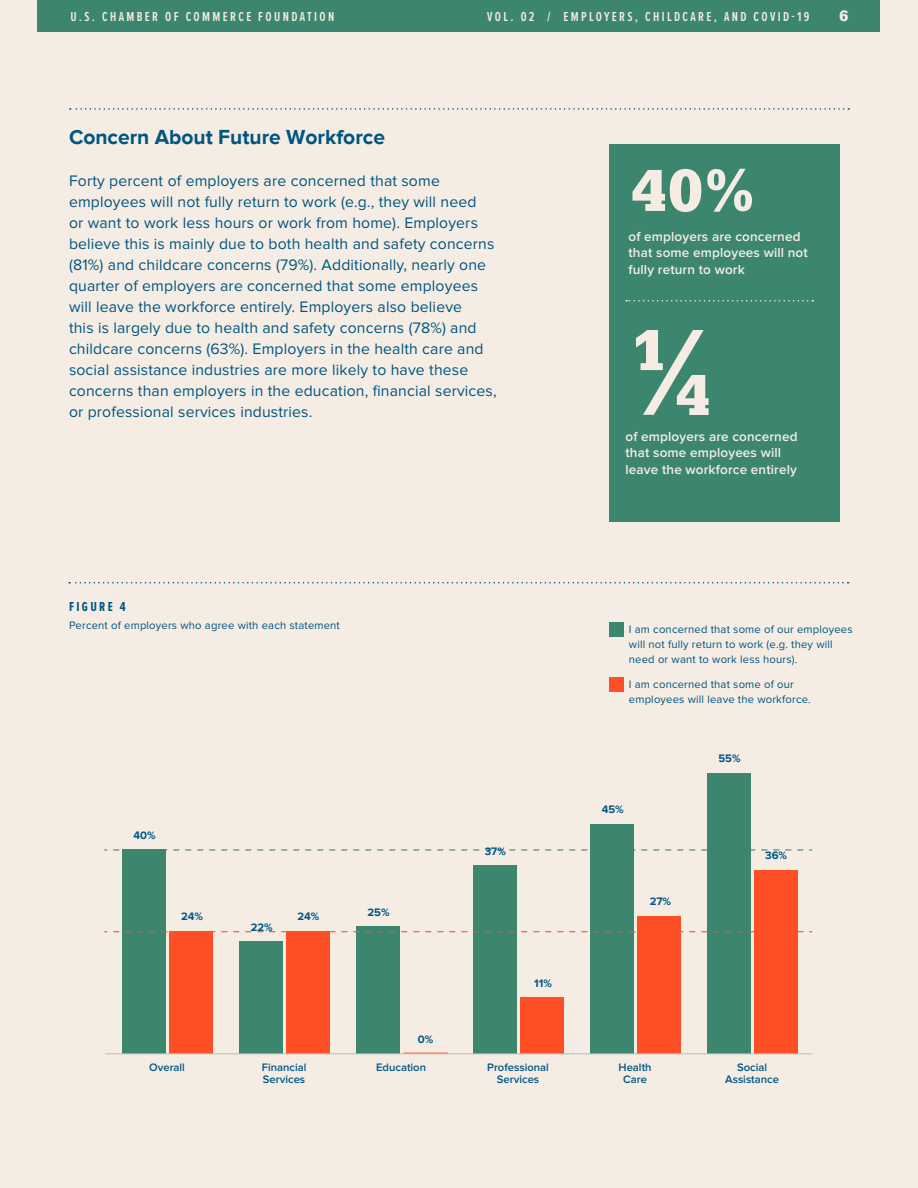
<style>
.page{position:relative;width:918px;height:1188px;background:#f5ede4}
.page>*{position:absolute;margin:0;border:0;box-sizing:border-box;transform-origin:0 0}
.t1{font:700 61.5px "Serifa";color:#f5ede4}
.t2{font:700 21px "Proxima Nova";color:#005581}
.t3{font:15.75px/21px "Proxima Nova";letter-spacing:.01em;color:#005581}
.t4{font:700 15.75px "Serifa";color:#f5ede4}
.t5{font:600 13.5px/16.5px "Proxima Nova";letter-spacing:.01em;color:#f5ede4}
.t6{font:600 13.5px "Proxima Nova Ex Cn";letter-spacing:.175em;color:#f5ede4}
.t7{font:700 13.5px "Proxima Nova Ex Cn";letter-spacing:.175em;color:#005581}
.t8{font:11.25px/15px "Proxima Nova";letter-spacing:.015em;color:#005581}
.t9{font:600 11.25px/12.8px "Proxima Nova";color:#005685;text-align:center}
.t10{font:700 11.25px "Proxima Nova";color:#005685}
</style>
<div class="page">
<div style="left:38px;top:0;width:842px;height:32px;background:#3c866f"></div>
<svg style="left:70px;top:108px;width:779px;height:2px"></svg>
<svg style="left:69px;top:582px;width:780px;height:2px"></svg>
<div style="left:169px;top:931px;width:44px;height:123px;background:#ff4f25"></div>
<div style="left:287px;top:931px;width:43px;height:123px;background:#ff4f25"></div>
<div style="left:521px;top:997px;width:43px;height:57px;background:#ff4f25"></div>
<div style="left:638px;top:916px;width:43px;height:138px;background:#ff4f25"></div>
<div style="left:755px;top:870px;width:43px;height:184px;background:#ff4f25"></div>
<div style="left:123px;top:849px;width:43px;height:205px;background:#3c866f"></div>
<div style="left:240px;top:941px;width:43px;height:113px;background:#3c866f"></div>
<div style="left:357px;top:926px;width:43px;height:128px;background:#3c866f"></div>
<div style="left:474px;top:865px;width:43px;height:189px;background:#3c866f"></div>
<div style="left:591px;top:824px;width:43px;height:230px;background:#3c866f"></div>
<div style="left:708px;top:773px;width:43px;height:281px;background:#3c866f"></div>
<hr style="left:105px;top:1053px;width:707px;height:1px;background:#b9bcbe">
<svg style="left:113px;top:849px;width:699px;height:1px"></svg>
<svg style="left:113px;top:931px;width:699px;height:1px"></svg>
<div style="left:609px;top:677px;width:14px;height:14px;background:#ff4f26"></div>
<div style="left:609px;top:622px;width:14px;height:14px;background:#3c866f"></div>
<div style="left:609px;top:144px;width:231px;height:378px;background:#3c866f"></div>
<svg style="left:626px;top:300px;width:187px;height:2px"></svg>
<svg style="left:636px;top:330px;width:73px;height:85px"></svg>
<p class="t6" style="left:71px;top:7px;width:265px">U.S. CHAMBER OF COMMERCE FOUNDATION</p>
<p class="t6" style="left:487px;top:7px;width:324px">VOL. 02 / EMPLOYERS, CHILDCARE, AND COVID-19</p>
<p class="t4" style="left:839px;top:7px;width:10px">6</p>
<h2 class="t2" style="left:69px;top:125px;width:318px">Concern About Future Workforce</h2>
<p class="t3" style="left:69px;top:171px;width:429px">Forty percent of employers are concerned that some employees will not fully return to work (e.g., they will need<br>or want to work less hours or work from home). Employers believe this is mainly due to both health and safety concerns (81%) and childcare concerns (79%). Additionally, nearly one quarter of employers are concerned that some employees will leave the workforce entirely. Employers also believe<br>this is largely due to health and safety concerns (78%) and childcare concerns (63%). Employers in the health care and social assistance industries are more likely to have these concerns than employers in the education, financial services, or professional services industries.</p>
<h1 class="t1" style="left:631px;top:154px;width:129px">40%</h1>
<p class="t5" style="left:628px;top:228px;width:181px">of employers are concerned that some employees will not fully return to work</p>
<p class="t5" style="left:626px;top:428px;width:174px">of employers are concerned that some employees will leave the workforce entirely</p>
<p class="t7" style="left:69px;top:597px;width:58px">FIGURE 4</p>
<p class="t8" style="left:69px;top:619px;width:272px">Percent of employers who agree with each statement</p>
<p class="t10" style="left:133px;top:829px;width:24px">40%</p>
<p class="t10" style="left:181px;top:910px;width:23px">24%</p>
<p class="t10" style="left:297px;top:910px;width:23px">24%</p>
<p class="t10" style="left:251px;top:921px;width:23px">22%</p>
<p class="t10" style="left:368px;top:906px;width:24px">25%</p>
<p class="t10" style="left:418px;top:1033px;width:17px">0%</p>
<p class="t9" style="left:149px;top:1061px;width:37px">Overall</p>
<p class="t9" style="left:262px;top:1061px;width:46px">Financial</p>
<p class="t9" style="left:376px;top:1061px;width:52px">Education</p>
<p class="t9" style="left:263px;top:1074px;width:44px">Services</p>
<p class="t10" style="left:485px;top:845px;width:23px">37%</p>
<p class="t10" style="left:534px;top:977px;width:19px">11%</p>
<p class="t9" style="left:487px;top:1061px;width:63px">Professional<br>Services</p>
<p class="t8" style="left:629px;top:622px;width:225px">I am concerned that some of our employees will not fully return to work (e.g. they will need or want to work less hours).</p>
<p class="t8" style="left:629px;top:677px;width:183px">I am concerned that some of our employees will leave the workforce.</p>
<p class="t10" style="left:602px;top:803px;width:24px">45%</p>
<p class="t10" style="left:650px;top:895px;width:23px">27%</p>
<p class="t10" style="left:718px;top:752px;width:24px">55%</p>
<p class="t10" style="left:765px;top:849px;width:23px">36%</p>
<p class="t9" style="left:619px;top:1061px;width:35px">Health<br>Care</p>
<p class="t9" style="left:725px;top:1061px;width:55px">Social<br>Assistance</p>
</div>
